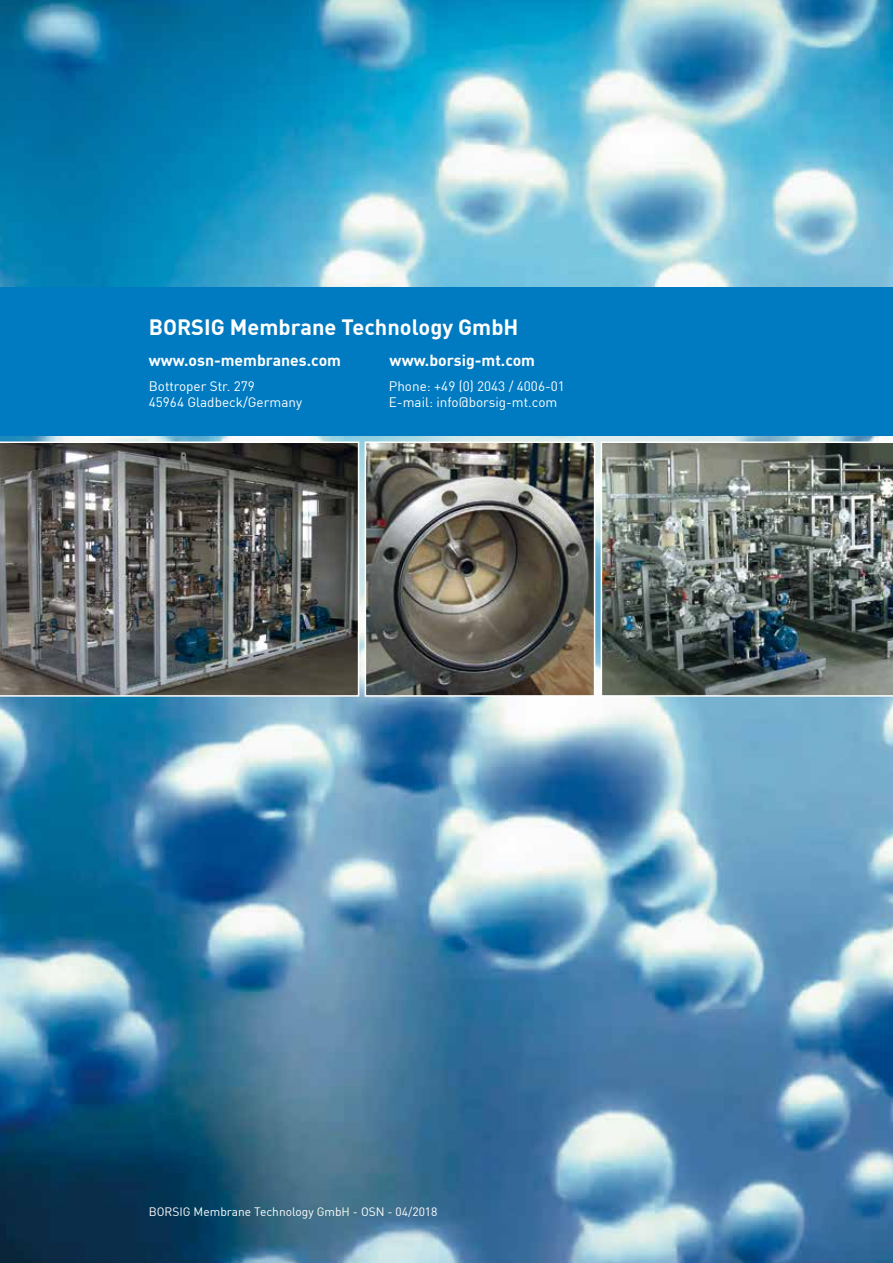
<style>
.page{position:relative;width:893px;height:1263px;background:#fff}
.page>*{position:absolute;margin:0;border:0;box-sizing:border-box;transform-origin:0 0}
.t1{font:700 21.75px "DIN Pro";color:#fff}
.t2{font:700 15.75px "DIN Pro";color:#fff}
.t3{font:13.5px "DIN Pro";color:#fff}
.t4{font:12px "DIN Pro";color:#fff}
</style>
<div class="page">
<img style="left:0;top:0;width:893px;height:1263px">
<div style="left:0;top:287px;width:893px;height:149px;background:#007bc2"></div>
<img style="left:368px;top:444px;width:224px;height:250px">
<div style="left:365px;top:441px;width:230px;height:256px;border:2px solid #fff"></div>
<img style="left:0;top:441px;width:359px;height:256px">
<img style="left:601px;top:441px;width:292px;height:256px">
<h1 class="t1" style="left:149px;top:310px;width:371px">BORSIG Membrane Technology GmbH</h1>
<p class="t2" style="left:149px;top:348px;width:194px">www.osn-membranes.com</p>
<p class="t2" style="left:390px;top:348px;width:147px">www.borsig-mt.com</p>
<p class="t3" style="left:149px;top:375px;width:108px">Bottroper Str. 279</p>
<p class="t3" style="left:389px;top:375px;width:178px">Phone: +49 (0) 2043 / 4006-01</p>
<p class="t3" style="left:149px;top:392px;width:155px">45964 Gladbeck/Germany</p>
<p class="t3" style="left:389px;top:392px;width:170px">E-mail: info@borsig-mt.com</p>
<p class="t4" style="left:149px;top:1203px;width:290px">BORSIG Membrane Technology GmbH - OSN - 04/2018</p>
</div>
